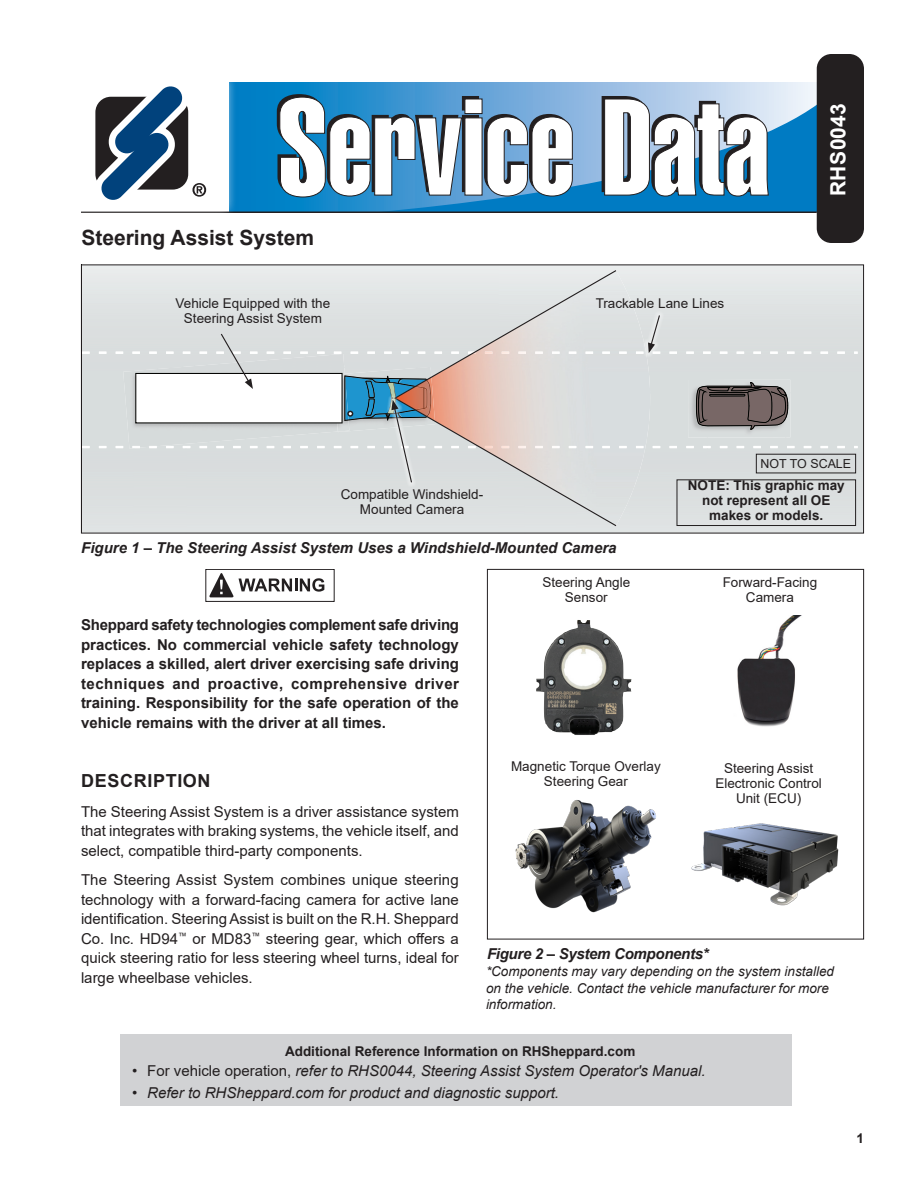
<style>
.page{position:relative;width:918px;height:1188px;background:#fff}
.page>*{position:absolute;margin:0;border:0;box-sizing:border-box;transform-origin:0 0}
.t1{font:700 21px "Arial";color:#231f20}
.SD_Number{font:700 21px "Arial";letter-spacing:.01em;color:#fff}
.Body_text{font:700 18px "Arial";letter-spacing:.035em;color:#231f20}
.Body_text-2{font:15px/19.5px "Arial";color:#231f20;text-align:justify}
.RED_text{font:700 15px/19.5px "Arial";color:#231f20;text-align:justify}
.t2{font:italic 15px "Arial";color:#231f20}
.Figure_No{font:italic 700 15px "Arial";color:#231f20}
.Figure_No-2{font:italic 700 15px "Arial";letter-spacing:-.02em;color:#231f20}
.Callouts{font:13.5px/15px "Arial";color:#231f20;text-align:center}
.t3{font:italic 13.5px/16.2px "Arial";color:#231f20}
.Figure_No-3{font:700 13.5px/15px "Arial";color:#231f20;text-align:center}
.t4{font:12.45px "Arial";color:#231f20}
.s1{font-style:normal}
</style>
<div class="page">
<div style="left:230px;top:82px;width:608px;height:130px;background:linear-gradient(to right,#0073c1,#fdf0fa)"></div>
<svg style="left:376px;top:104px;width:441px;height:108px;background:#298bc8"></svg>
<div style="left:817px;top:54px;width:47px;height:189px;background:#231f20;border-radius:15px"></div>
<svg style="left:277px;top:94px;width:296px;height:103px"></svg>
<svg style="left:602px;top:96px;width:167px;height:100px"></svg>
<hr style="left:81px;top:212px;width:736px;height:1px;background:#231f20">
<div style="left:630px;top:392px;width:77px;height:140px;background:#d9dddd"></div>
<div style="left:786px;top:392px;width:76px;height:140px;background:#d8dddd"></div>
<svg style="left:837px;top:446px;width:8px;height:2px"></svg>
<svg style="left:821px;top:446px;width:7px;height:2px"></svg>
<svg style="left:804px;top:446px;width:7px;height:2px"></svg>
<svg style="left:787px;top:446px;width:7px;height:2px"></svg>
<svg style="left:686px;top:446px;width:8px;height:2px"></svg>
<svg style="left:670px;top:446px;width:7px;height:2px"></svg>
<svg style="left:653px;top:446px;width:7px;height:2px"></svg>
<img style="left:688px;top:380px;width:103px;height:58px">
<svg style="left:696px;top:382px;width:93px;height:48px;background:#746a69"></svg>
<img style="left:123px;top:354px;width:9px;height:94px">
<img style="left:616px;top:271px;width:34px;height:255px">
<img style="left:616px;top:352px;width:20px;height:2px">
<img style="left:616px;top:446px;width:27px;height:2px">
<svg style="left:394px;top:270px;width:222px;height:256px;background:#dddad8"></svg>
<div style="left:387px;top:395px;width:30px;height:92px;background:#dbdede"></div>
<svg style="left:132px;top:332px;width:310px;height:152px"></svg>
<div style="left:756px;top:454px;width:100px;height:19px;border:1px solid #231f20"></div>
<svg style="left:209px;top:573px;width:24px;height:24px"></svg>
<svg style="left:239px;top:578px;width:85px;height:14px"></svg>
<div style="left:205px;top:569px;width:130px;height:33px;border:1px solid #231f20"></div>
<div style="left:121px;top:1035px;width:671px;height:71px;background:#d1d2d4"></div>
<div style="left:644px;top:311px;width:21px;height:47px;background:#dbdedf"></div>
<svg style="left:636px;top:314px;width:25px;height:40px"></svg>
<div style="left:487px;top:569px;width:377px;height:370px;border:1px solid #231f20"></div>
<img style="left:737px;top:615px;width:65px;height:112px">
<img style="left:691px;top:823px;width:148px;height:83px">
<img style="left:515px;top:800px;width:141px;height:113px">
<img style="left:536px;top:620px;width:96px;height:115px">
<div style="left:61px;top:70px;width:175px;height:149px;background:#fff;opacity:.75"></div>
<div style="left:71px;top:80px;width:156px;height:130px;background:#fff"></div>
<svg style="left:95px;top:86px;width:111px;height:114px"></svg>
<div style="left:677px;top:479px;width:179px;height:47px;border:1px solid #231f20"></div>
<p class="t1" style="left:81px;top:223px;width:234px">Steering Assist System</p>
<p class="Callouts" style="left:176px;top:295px;width:156px">Vehicle Equipped with the<br>Steering Assist System</p>
<p class="Callouts" style="left:341px;top:487px;width:144px">Compatible Windshield-<br>Mounted Camera</p>
<p class="Callouts" style="left:596px;top:295px;width:130px">Trackable Lane Lines</p>
<p class="SD_Number" style="left:823px;top:196px;width:94px;rotate:-90deg">RHS0043</p>
<p class="t4" style="left:761px;top:455px;width:92px">NOT TO SCALE</p>
<p class="Figure_No-3" style="left:688px;top:478px;width:158px">NOTE: This graphic may not represent all OE makes or models.</p>
<p class="Figure_No" style="left:81px;top:538px;width:537px">Figure 1 – The Steering Assist System Uses a Windshield-Mounted Camera</p>
<p class="RED_text" style="left:81px;top:615px;width:380px">Sheppard safety technologies complement safe driving practices. No commercial vehicle safety technology replaces a skilled, alert driver exercising safe driving techniques and proactive, comprehensive driver training. Responsibility for the safe operation of the vehicle remains with the driver at all times.</p>
<p class="Body_text" style="left:81px;top:768px;width:131px">DESCRIPTION</p>
<p class="Body_text-2" style="left:81px;top:802px;width:379px">The Steering Assist System is a driver assistance system that integrates with braking systems, the vehicle itself, and select, compatible third-party components.</p>
<p class="Body_text-2" style="left:81px;top:870px;width:379px">The Steering Assist System combines unique steering technology with a forward-facing camera for active lane identification. Steering Assist is built on the R.H. Sheppard Co. Inc. HD94<sup>™</sup> or MD83<sup>™</sup> steering gear, which offers a quick steering ratio for less steering wheel turns, ideal for large wheelbase vehicles.</p>
<p class="Callouts" style="left:542px;top:575px;width:89px">Steering Angle<br>Sensor</p>
<p class="Callouts" style="left:723px;top:575px;width:96px">Forward-Facing<br>Camera</p>
<p class="Callouts" style="left:511px;top:759px;width:151px">Magnetic Torque Overlay<br>Steering Gear</p>
<p class="Callouts" style="left:715px;top:760px;width:108px">Steering Assist<br>Electronic Control<br>Unit (ECU)</p>
<p class="Figure_No-2" style="left:487px;top:944px;width:223px">Figure 2 – System Components*</p>
<p class="t3" style="left:486px;top:964px;width:350px">*Components may vary depending on the system installed on the vehicle. Contact the vehicle manufacturer for more information.</p>
<p class="Figure_No-3" style="left:285px;top:1043px;width:352px">Additional Reference Information on RHSheppard.com</p>
<p class="t2" style="left:132px;top:1061px;width:575px"><span class="s1">• For vehicle operation,</span> refer to RHS0044, Steering Assist System Operator's Manual.</p>
<p class="t2" style="left:132px;top:1084px;width:428px">• Refer to RHSheppard.com for product and diagnostic support.</p>
<p class="Figure_No-3" style="left:856px;top:1131px;width:9px">1</p>
</div>
